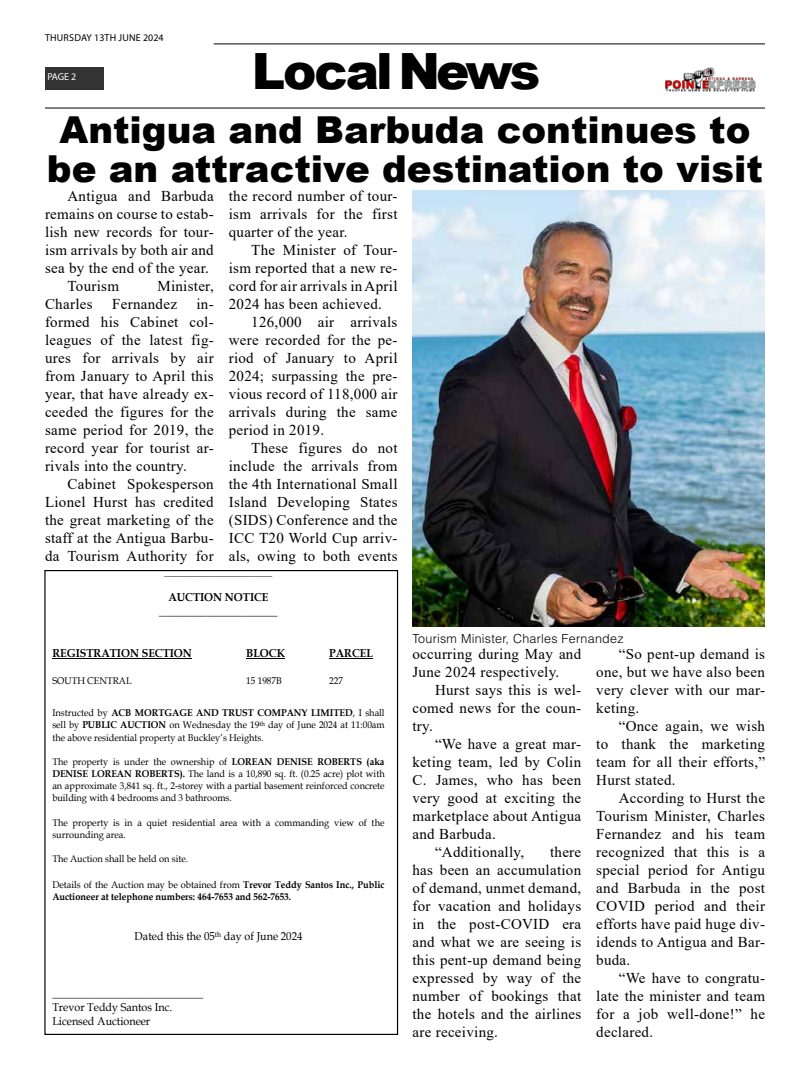
<style>
.page{position:relative;width:810px;height:1080px;background:#fff}
.page>*{position:absolute;margin:0;border:0;box-sizing:border-box;transform-origin:0 0}
.t1{font:900 50px "Arial";letter-spacing:-.06em;color:#000}
.t2{font:900 37.12px/38.8px "Arial";color:#000;text-align:center}
.t3{font:15px/18px "Times New Roman";letter-spacing:.02em;color:#000;text-align:justify}
.t4{font:300 12.5px "Helvetica LT Std";letter-spacing:.02em;color:#000}
.t5{font:11.5px/14.1px "Book Antiqua";color:#000;scale:.94 1}
.t6{font:700 11.5px/13.8px "Book Antiqua";letter-spacing:-.005em;color:#000;text-align:center;scale:.94 1}
.t7{font:11.5px "Times New Roman";color:#000;scale:.94 1}
.t8{font:10px "Myriad Pro";letter-spacing:.02em;color:#000}
.t9{font:10px "Myriad Pro";color:#fff}
.t10{font:9.75px/12.1px "Book Antiqua";color:#000;text-align:justify;scale:.94 1}
.t11{font:700 9.75px/11.9px "Book Antiqua";color:#000;scale:.94 1}
.s1{font-weight:700}
.s2{font-weight:400}
</style>
<div class="page">
<hr style="left:214px;top:43px;width:551px;height:2px;background:#333">
<div style="left:45px;top:67px;width:58px;height:22px;background:#333"></div>
<img style="left:665px;top:67px;width:91px;height:25px">
<hr style="left:45px;top:107px;width:720px;height:2px;background:#333">
<hr style="left:52px;top:659px;width:140px;height:1px;background:#000">
<hr style="left:246px;top:659px;width:39px;height:1px;background:#000">
<hr style="left:329px;top:659px;width:44px;height:1px;background:#000">
<img style="left:412px;top:191px;width:353px;height:435px">
<p class="t8" style="left:45px;top:31px;width:120px">THURSDAY 13TH JUNE 2024</p>
<p class="t9" style="left:47px;top:71px;width:31px">PAGE 2</p>
<h1 class="t1" style="left:252px;top:35px;width:290px">Local News</h1>
<h2 class="t2" style="left:47px;top:109px;width:718px">Antigua and Barbuda continues to be an attractive destination to visit</h2>
<p class="t3" style="left:68px;top:187px;width:148px">Antigua and Barbuda</p>
<p class="t3" style="left:45px;top:205px;width:170px">remains on course to estab-</p>
<p class="t3" style="left:45px;top:223px;width:170px">lish new records for tour-</p>
<p class="t3" style="left:45px;top:241px;width:170px">ism arrivals by both air and</p>
<p class="t3" style="left:45px;top:259px;width:166px">sea by the end of the year.</p>
<p class="t3" style="left:68px;top:277px;width:53px">Tourism</p>
<p class="t3" style="left:157px;top:277px;width:58px">Minister,</p>
<p class="t3" style="left:45px;top:295px;width:49px">Charles</p>
<p class="t3" style="left:112px;top:295px;width:66px">Fernandez</p>
<p class="t3" style="left:45px;top:295px;width:170px;text-indent:152px">in&shy;formed his Cabinet col&shy;leagues of the latest fig&shy;ures for arrivals by air from January to April this year, that have already ex&shy;ceeded the figures for the same period for 2019, the record year for tourist ar&shy;rivals into the country.</p>
<p class="t3" style="left:45px;top:475px;width:170px;text-indent:22px">Cabinet Spokesperson Lionel Hurst has credited the great marketing of the staff at the Antigua Barbu&shy;da Tourism Authority for</p>
<p class="t3" style="left:229px;top:187px;width:170px">the record number of tour&shy;ism arrivals for the first quarter of the year.</p>
<p class="t3" style="left:229px;top:241px;width:170px;text-indent:22px">The Minister of Tour&shy;ism reported that a new re&shy;cord for air arrivals in April 2024 has been achieved.</p>
<p class="t3" style="left:229px;top:313px;width:170px;text-indent:22px">126,000 air arrivals were recorded for the pe&shy;riod of January to April 2024; surpassing the pre&shy;vious record of 118,000 air arrivals during the same period in 2019.</p>
<p class="t3" style="left:229px;top:439px;width:170px;text-indent:22px">These figures do not include the arrivals from the 4th International Small Island Developing States (SIDS) Conference and the ICC T20 World Cup arriv&shy;als, owing to both events</p>
<p class="t7" style="left:165px;top:562px;width:116px">____________________</p>
<p class="t6" style="left:159px;top:591px;width:128px">AUCTION NOTICE ______________________</p>
<p class="t6" style="left:52px;top:646px;width:150px">REGISTRATION SECTION</p>
<p class="t6" style="left:246px;top:646px;width:43px">BLOCK</p>
<p class="t6" style="left:329px;top:646px;width:48px">PARCEL</p>
<p class="t10" style="left:52px;top:674px;width:86px">SOUTH CENTRAL</p>
<p class="t10" style="left:246px;top:674px;width:39px">15 1987B</p>
<p class="t10" style="left:329px;top:674px;width:16px">227</p>
<p class="t10" style="left:52px;top:707px;width:355px">Instructed by <span class="s1">ACB MORTGAGE AND TRUST COMPANY LIMITED</span>, I shall sell by <span class="s1">PUBLIC AUCTION</span> on Wednesday the 19<sup>th</sup> day of June 2024 at 11:00am the above residential property at Buckley’s Heights.</p>
<p class="t10" style="left:52px;top:755px;width:355px">The property is under the ownership of <span class="s1">LOREAN DENISE ROBERTS (aka DENISE LOREAN ROBERTS).</span> The land is a 10,890 sq. ft. (0.25 acre) plot with an approximate 3,841 sq. ft., 2-storey with a partial basement reinforced concrete building with 4 bedrooms and 3 bathrooms.</p>
<p class="t10" style="left:52px;top:816px;width:355px">The property is in a quiet residential area with a commanding view of the surrounding area.</p>
<p class="t10" style="left:52px;top:853px;width:146px">The Auction shall be held on site.</p>
<p class="t11" style="left:52px;top:879px;width:355px"><span class="s2">Details of the Auction may be obtained from</span> Trevor Teddy Santos Inc., Public<br>Auctioneer at telephone numbers: 464-7653 and 562-7653.</p>
<p class="t5" style="left:135px;top:929px;width:180px">Dated this the 05<sup>th</sup> day of June 2024</p>
<p class="t5" style="left:52px;top:985px;width:162px">____________________________<br>Trevor Teddy Santos Inc.<br>Licensed Auctioneer</p>
<p class="t4" style="left:412px;top:630px;width:213px">Tourism Minister, Charles Fernandez</p>
<p class="t3" style="left:412px;top:645px;width:170px">occurring during May and<br>June 2024 respectively.</p>
<p class="t3" style="left:412px;top:681px;width:170px;text-indent:22px">Hurst says this is wel&shy;comed news for the coun&shy;try.</p>
<p class="t3" style="left:435px;top:735px;width:148px">“We have a great mar-</p>
<p class="t3" style="left:412px;top:753px;width:170px">keting team, led by Colin</p>
<p class="t3" style="left:412px;top:771px;width:170px">C. James, who has been</p>
<p class="t3" style="left:412px;top:789px;width:170px">very good at exciting the</p>
<p class="t3" style="left:412px;top:807px;width:170px">marketplace about Antigua</p>
<p class="t3" style="left:412px;top:825px;width:85px">and Barbuda.</p>
<p class="t3" style="left:435px;top:843px;width:91px">“Additionally,</p>
<p class="t3" style="left:412px;top:843px;width:170px;text-indent:138px">there has been an accumulation of demand, unmet demand, for vacation and holidays in the post-COVID era and what we are seeing is this pent-up demand being expressed by way of the number of bookings that the hotels and the airlines are receiving.</p>
<p class="t3" style="left:596px;top:645px;width:170px;text-indent:22px">“So pent-up demand is one, but we have also been very clever with our mar&shy;keting.</p>
<p class="t3" style="left:596px;top:717px;width:170px;text-indent:22px">“Once again, we wish to thank the marketing team for all their efforts,” Hurst stated.</p>
<p class="t3" style="left:596px;top:789px;width:170px;text-indent:22px">According to Hurst the Tourism Minister, Charles Fernandez and his team recognized that this is a special period for Antigu and Barbuda in the post COVID period and their efforts have paid huge div&shy;idends to Antigua and Bar&shy;buda.</p>
<p class="t3" style="left:596px;top:969px;width:170px;text-indent:22px">“We have to congratu&shy;late the minister and team for a job well-done!” he declared.</p>
</div>
